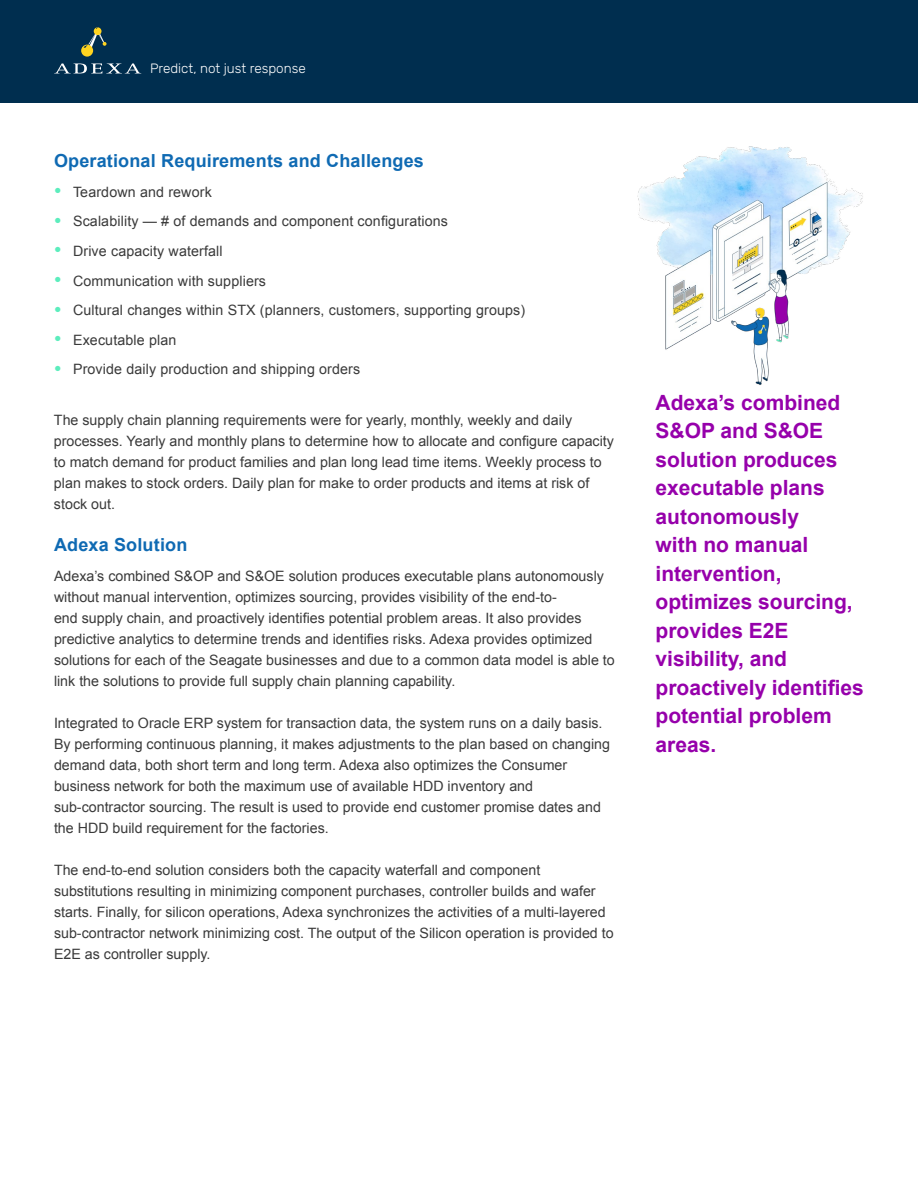
<style>
.page{position:relative;width:918px;height:1188px;background:#fff}
.page>*{position:absolute;margin:0;border:0;box-sizing:border-box;transform-origin:0 0}
.t1{font:700 21px/28.5px "Arial";color:#9600ab}
.t2{font:700 18px "Arial";letter-spacing:.01em;color:#0f6ab3}
.t3{font:14.25px/21px "Arial";color:#3a3a3a}
.t4{font:300 13.5px "Rubik";color:#fff}
.s1{font-size:21px;color:#5cedbd}
</style>
<div class="page">
<img style="left:637px;top:146px;width:226px;height:239px">
<div style="left:0;top:0;width:918px;height:102px;background:#002e4f"></div>
<svg style="left:55px;top:63px;width:85px;height:10px"></svg>
<svg style="left:81px;top:27px;width:26px;height:30px"></svg>
<p class="t4" style="left:150px;top:61px;width:157px">Predict, not just response</p>
<p class="t2" style="left:54px;top:149px;width:371px">Operational Requirements and Challenges</p>
<p class="t3" style="left:54px;top:181px;width:159px"><span class="s1">•</span> Teardown and rework</p>
<p class="t3" style="left:54px;top:211px;width:396px"><span class="s1">•</span> Scalability — # of demands and component configurations</p>
<p class="t3" style="left:54px;top:241px;width:170px"><span class="s1">•</span> Drive capacity waterfall</p>
<p class="t3" style="left:54px;top:270px;width:214px"><span class="s1">•</span> Communication with suppliers</p>
<p class="t3" style="left:54px;top:300px;width:473px"><span class="s1">•</span> Cultural changes within STX (planners, customers, supporting groups)</p>
<p class="t3" style="left:54px;top:329px;width:124px"><span class="s1">•</span> Executable plan</p>
<p class="t3" style="left:54px;top:359px;width:308px"><span class="s1">•</span> Provide daily production and shipping orders</p>
<p class="t3" style="left:54px;top:410px;width:561px">The supply chain planning requirements were for yearly, monthly, weekly and daily processes. Yearly and monthly plans to determine how to allocate and configure capacity to match demand for product families and plan long lead time items. Weekly process to plan makes to stock orders. Daily plan for make to order products and items at risk of stock out.</p>
<p class="t2" style="left:54px;top:533px;width:135px">Adexa Solution</p>
<p class="t3" style="left:54px;top:565px;width:562px">Adexa’s combined S&amp;OP and S&amp;OE solution produces executable plans autonomously without manual intervention, optimizes sourcing, provides visibility of the end-to-<br>end supply chain, and proactively identifies potential problem areas. It also provides predictive analytics to determine trends and identifies risks. Adexa provides optimized solutions for each of the Seagate businesses and due to a common data model is able to link the solutions to provide full supply chain planning capability.</p>
<p class="t3" style="left:54px;top:712px;width:558px">Integrated to Oracle ERP system for transaction data, the system runs on a daily basis.<br>By performing continuous planning, it makes adjustments to the plan based on changing demand data, both short term and long term. Adexa also optimizes the Consumer business network for both the maximum use of available HDD inventory and sub-contractor sourcing. The result is used to provide end customer promise dates and the HDD build requirement for the factories.</p>
<p class="t3" style="left:54px;top:859px;width:561px">The end-to-end solution considers both the capacity waterfall and component substitutions resulting in minimizing component purchases, controller builds and wafer starts. Finally, for silicon operations, Adexa synchronizes the activities of a multi-layered sub-contractor network minimizing cost. The output of the Silicon operation is provided to E2E as controller supply.</p>
<h1 class="t1" style="left:656px;top:389px;width:210px">Adexa’s combined<br>S&amp;OP and S&amp;OE solution produces executable plans autonomously<br>with no manual intervention, optimizes sourcing, provides E2E visibility, and proactively identifies potential problem areas.</h1>
</div>
